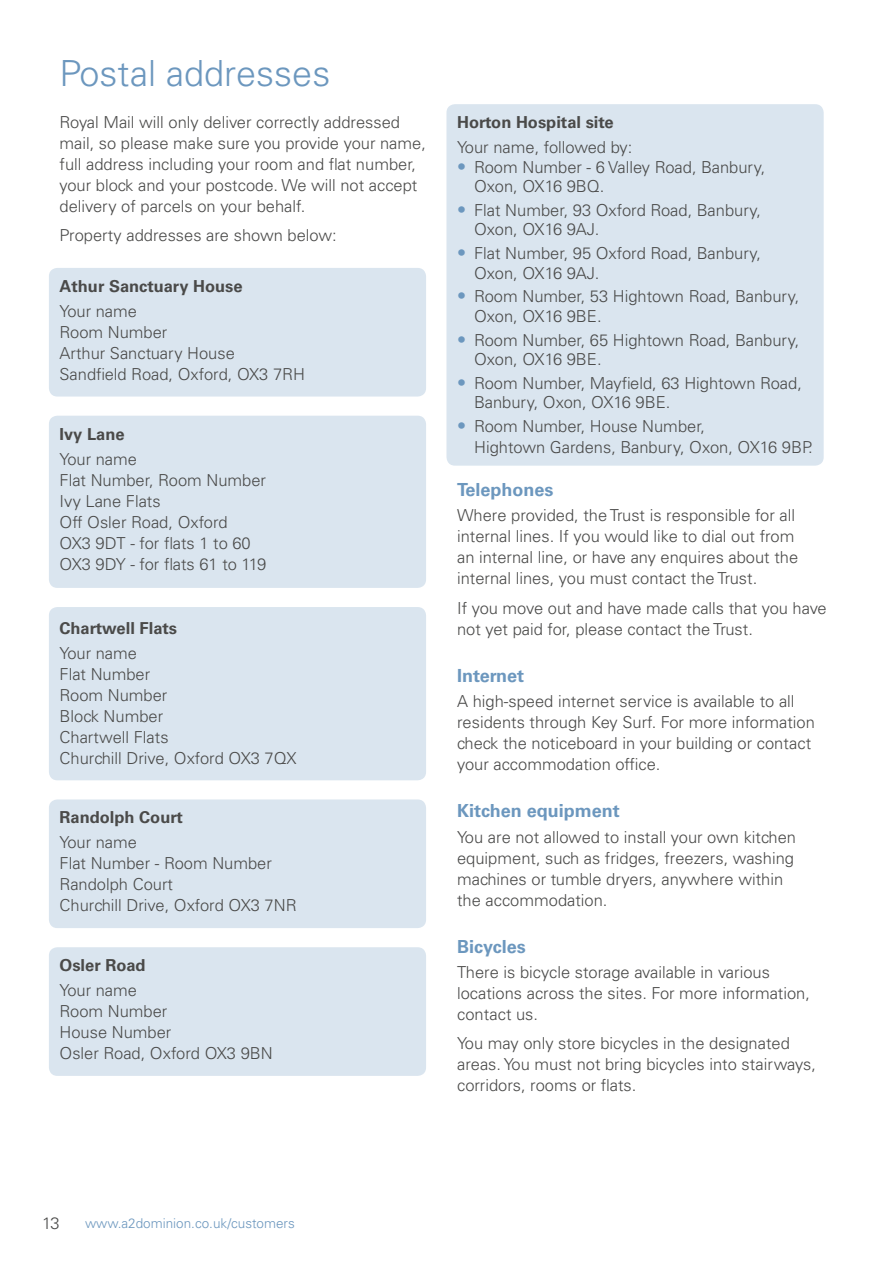
<style>
.page{position:relative;width:893px;height:1263px;background:#fff}
.page>*{position:absolute;margin:0;border:0;box-sizing:border-box;transform-origin:0 0}
.t1{font:300 36px "Univers LT Std";color:#6c97be}
.t2{font:700 18px "Univers LT Std";color:#6c97be}
.t3{font:300 16.5px/21px "Univers LT Std";color:#4a4a49}
.t4{font:700 16.5px "Univers LT Std";color:#4a4a49}
.t5{font:300 13.5px "Univers LT Std";color:#6c97be}
.s1{font-size:18px;color:#6c97be}
</style>
<div class="page">
<div style="left:49px;top:268px;width:377px;height:128px;background:#dae5ef;border-radius:9px"></div>
<div style="left:49px;top:799px;width:377px;height:129px;background:#dae5ef;border-radius:9px"></div>
<div style="left:49px;top:607px;width:377px;height:173px;background:#dae5ef;border-radius:9px"></div>
<div style="left:49px;top:416px;width:377px;height:172px;background:#dae5ef;border-radius:9px"></div>
<div style="left:49px;top:947px;width:377px;height:129px;background:#dae5ef;border-radius:9px"></div>
<div style="left:446px;top:104px;width:378px;height:362px;background:#dae5ef;border-radius:9px"></div>
<h1 class="t1" style="left:60px;top:51px;width:272px">Postal addresses</h1>
<p class="t3" style="left:60px;top:112px;width:368px">Royal Mail will only deliver correctly addressed mail, so please make sure you provide your name, full address including your room and flat number, your block and your postcode. We will not accept delivery of parcels on your behalf.</p>
<p class="t3" style="left:60px;top:225px;width:279px">Property addresses are shown below:</p>
<p class="t4" style="left:60px;top:277px;width:185px">Athur Sanctuary House</p>
<p class="t3" style="left:60px;top:301px;width:247px">Your name<br>Room Number<br>Arthur Sanctuary House<br>Sandfield Road, Oxford, OX3 7RH</p>
<p class="t4" style="left:60px;top:424px;width:67px">Ivy Lane</p>
<p class="t3" style="left:60px;top:449px;width:208px">Your name<br>Flat Number, Room Number<br>Ivy Lane Flats<br>Off Osler Road, Oxford<br>OX3 9DT - for flats 1 to 60<br>OX3 9DY - for flats 61 to 119</p>
<p class="t4" style="left:60px;top:618px;width:119px">Chartwell Flats</p>
<p class="t3" style="left:60px;top:642px;width:239px">Your name<br>Flat Number<br>Room Number<br>Block Number<br>Chartwell Flats<br>Churchill Drive, Oxford OX3 7QX</p>
<p class="t4" style="left:60px;top:808px;width:125px">Randolph Court</p>
<p class="t3" style="left:60px;top:832px;width:239px">Your name<br>Flat Number - Room Number<br>Randolph Court<br>Churchill Drive, Oxford OX3 7NR</p>
<p class="t4" style="left:60px;top:955px;width:88px">Osler Road</p>
<p class="t3" style="left:60px;top:979px;width:215px">Your name<br>Room Number<br>House Number<br>Osler Road, Oxford OX3 9BN</p>
<p class="t4" style="left:457px;top:112px;width:158px">Horton Hospital site</p>
<p class="t3" style="left:457px;top:137px;width:177px">Your name, followed by:</p>
<p class="t3" style="left:474px;top:157px;width:293px;line-height:19.5px;text-indent:-17px"><span class="s1">•</span> Room Number - 6 Valley Road, Banbury,<br>Oxon, OX16 9BQ.</p>
<p class="t3" style="left:474px;top:200px;width:288px;line-height:19.5px;text-indent:-17px"><span class="s1">•</span> Flat Number, 93 Oxford Road, Banbury,<br>Oxon, OX16 9AJ.</p>
<p class="t3" style="left:474px;top:244px;width:288px;line-height:19.5px;text-indent:-17px"><span class="s1">•</span> Flat Number, 95 Oxford Road, Banbury,<br>Oxon, OX16 9AJ.</p>
<p class="t3" style="left:474px;top:287px;width:327px;line-height:19.5px;text-indent:-17px"><span class="s1">•</span> Room Number, 53 Hightown Road, Banbury,<br>Oxon, OX16 9BE.</p>
<p class="t3" style="left:474px;top:330px;width:327px;line-height:19.5px;text-indent:-17px"><span class="s1">•</span> Room Number, 65 Hightown Road, Banbury,<br>Oxon, OX16 9BE.</p>
<p class="t3" style="left:474px;top:373px;width:329px;line-height:19.5px;text-indent:-17px"><span class="s1">•</span> Room Number, Mayfield, 63 Hightown Road,<br>Banbury, Oxon, OX16 9BE.</p>
<p class="t3" style="left:474px;top:416px;width:340px;text-indent:-17px"><span class="s1">•</span> Room Number, House Number,<br>Hightown Gardens, Banbury, Oxon, OX16 9BP.</p>
<p class="t2" style="left:457px;top:479px;width:98px">Telephones</p>
<p class="t3" style="left:457px;top:505px;width:343px">Where provided, the Trust is responsible for all internal lines. If you would like to dial out from an internal line, or have any enquires about the internal lines, you must contact the Trust.</p>
<p class="t3" style="left:457px;top:597px;width:371px">If you move out and have made calls that you have not yet paid for, please contact the Trust.</p>
<p class="t2" style="left:457px;top:665px;width:68px">Internet</p>
<p class="t3" style="left:457px;top:691px;width:359px">A high-speed internet service is available to all residents through Key Surf. For more information check the noticeboard in your building or contact your accommodation office.</p>
<p class="t2" style="left:457px;top:800px;width:164px">Kitchen equipment</p>
<p class="t3" style="left:457px;top:826px;width:340px">You are not allowed to install your own kitchen equipment, such as fridges, freezers, washing machines or tumble dryers, anywhere within the accommodation.</p>
<p class="t2" style="left:457px;top:936px;width:70px">Bicycles</p>
<p class="t3" style="left:457px;top:961px;width:354px">There is bicycle storage available in various locations across the sites. For more information, contact us.</p>
<p class="t3" style="left:457px;top:1033px;width:360px">You may only store bicycles in the designated areas. You must not bring bicycles into stairways, corridors, rooms or flats.</p>
<p class="t3" style="left:42px;top:1212px;width:19px">13</p>
<p class="t5" style="left:85px;top:1215px;width:211px">www.a2dominion.co.uk/customers</p>
</div>
